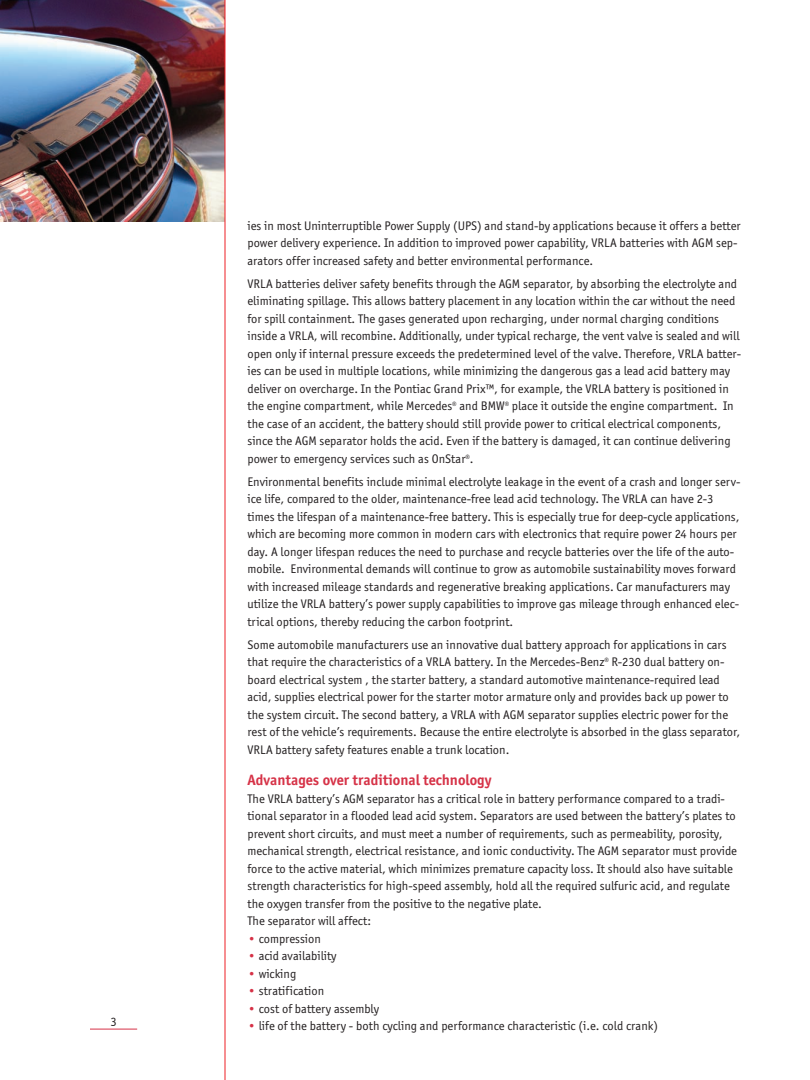
<style>
.page{position:relative;width:810px;height:1080px;background:#fff}
.page>*{position:absolute;margin:0;border:0;box-sizing:border-box;transform-origin:0 0}
.t1{font:700 15px "Officina San ITC";color:#d63247}
.t2{font:12.5px/17.5px "Officina San ITC";color:#231f20}
.t3{font:12.5px "Officina San ITC Book SC";color:#231f20}
.s1{color:#d63247}
</style>
<div class="page">
<hr style="left:90px;top:1029px;width:47px;height:1px;background:#d63247">
<img style="left:0;top:0;width:225px;height:221px">
<hr style="left:225px;top:0;width:1px;height:1080px;background:#ee1e24">
<p class="t3" style="left:110px;top:1013px;width:8px">3</p>
<p class="t2" style="left:248px;top:217px;width:495px">ies in most Uninterruptible Power Supply (UPS) and stand-by applications because it offers a better power delivery experience. In addition to improved power capability, VRLA batteries with AGM sep&shy;arators offer increased safety and better environmental performance.</p>
<p class="t2" style="left:248px;top:275px;width:495px">VRLA batteries deliver safety benefits through the AGM separator, by absorbing the electrolyte and eliminating spillage. This allows battery placement in any location within the car without the need for spill containment. The gases generated upon recharging, under normal charging conditions inside a VRLA, will recombine. Additionally, under typical recharge, the vent valve is sealed and will open only if internal pressure exceeds the predetermined level of the valve. Therefore, VRLA batter&shy;ies can be used in multiple locations, while minimizing the dangerous gas a lead acid battery may deliver on overcharge. In the Pontiac Grand Prix™, for example, the VRLA battery is positioned in the engine compartment, while Mercedes<sup>®</sup> and BMW<sup>®</sup> place it outside the engine compartment. In the case of an accident, the battery should still provide power to critical electrical components, since the AGM separator holds the acid. Even if the battery is damaged, it can continue delivering power to emergency services such as OnStar<sup>®</sup>.</p>
<p class="t2" style="left:248px;top:473px;width:494px">Environmental benefits include minimal electrolyte leakage in the event of a crash and longer serv&shy;ice life, compared to the older, maintenance-free lead acid technology. The VRLA can have 2-3 times the lifespan of a maintenance-free battery. This is especially true for deep-cycle applications, which are becoming more common in modern cars with electronics that require power 24 hours per day. A longer lifespan reduces the need to purchase and recycle batteries over the life of the auto&shy;mobile. Environmental demands will continue to grow as automobile sustainability moves forward with increased mileage standards and regenerative breaking applications. Car manufacturers may utilize the VRLA battery’s power supply capabilities to improve gas mileage through enhanced elec&shy;trical options, thereby reducing the carbon footprint.</p>
<p class="t2" style="left:247px;top:636px;width:494px">Some automobile manufacturers use an innovative dual battery approach for applications in cars that require the characteristics of a VRLA battery. In the Mercedes-Benz<sup>®</sup> R-230 dual battery on&shy;board electrical system , the starter battery, a standard automotive maintenance-required lead acid, supplies electrical power for the starter motor armature only and provides back up power to the system circuit. The second battery, a VRLA with AGM separator supplies electric power for the rest of the vehicle’s requirements. Because the entire electrolyte is absorbed in the glass separator, VRLA battery safety features enable a trunk location.</p>
<p class="t1" style="left:248px;top:771px;width:245px">Advantages over traditional technology</p>
<p class="t2" style="left:248px;top:790px;width:491px">The VRLA battery’s AGM separator has a critical role in battery performance compared to a tradi&shy;tional separator in a flooded lead acid system. Separators are used between the battery’s plates to prevent short circuits, and must meet a number of requirements, such as permeability, porosity, mechanical strength, electrical resistance, and ionic conductivity. The AGM separator must provide force to the active material, which minimizes premature capacity loss. It should also have suitable strength characteristics for high-speed assembly, hold all the required sulfuric acid, and regulate the oxygen transfer from the positive to the negative plate.<br>The separator will affect:</p>
<p class="t2" style="left:248px;top:930px;width:75px"><span class="s1">•</span> compression</p>
<p class="t2" style="left:248px;top:947px;width:91px"><span class="s1">•</span> acid availability</p>
<p class="t2" style="left:248px;top:965px;width:50px"><span class="s1">•</span> wicking</p>
<p class="t2" style="left:248px;top:982px;width:78px"><span class="s1">•</span> stratification</p>
<p class="t2" style="left:248px;top:1000px;width:133px"><span class="s1">•</span> cost of battery assembly</p>
<p class="t2" style="left:248px;top:1017px;width:412px"><span class="s1">•</span> life of the battery - both cycling and performance characteristic (i.e. cold crank)</p>
</div>
